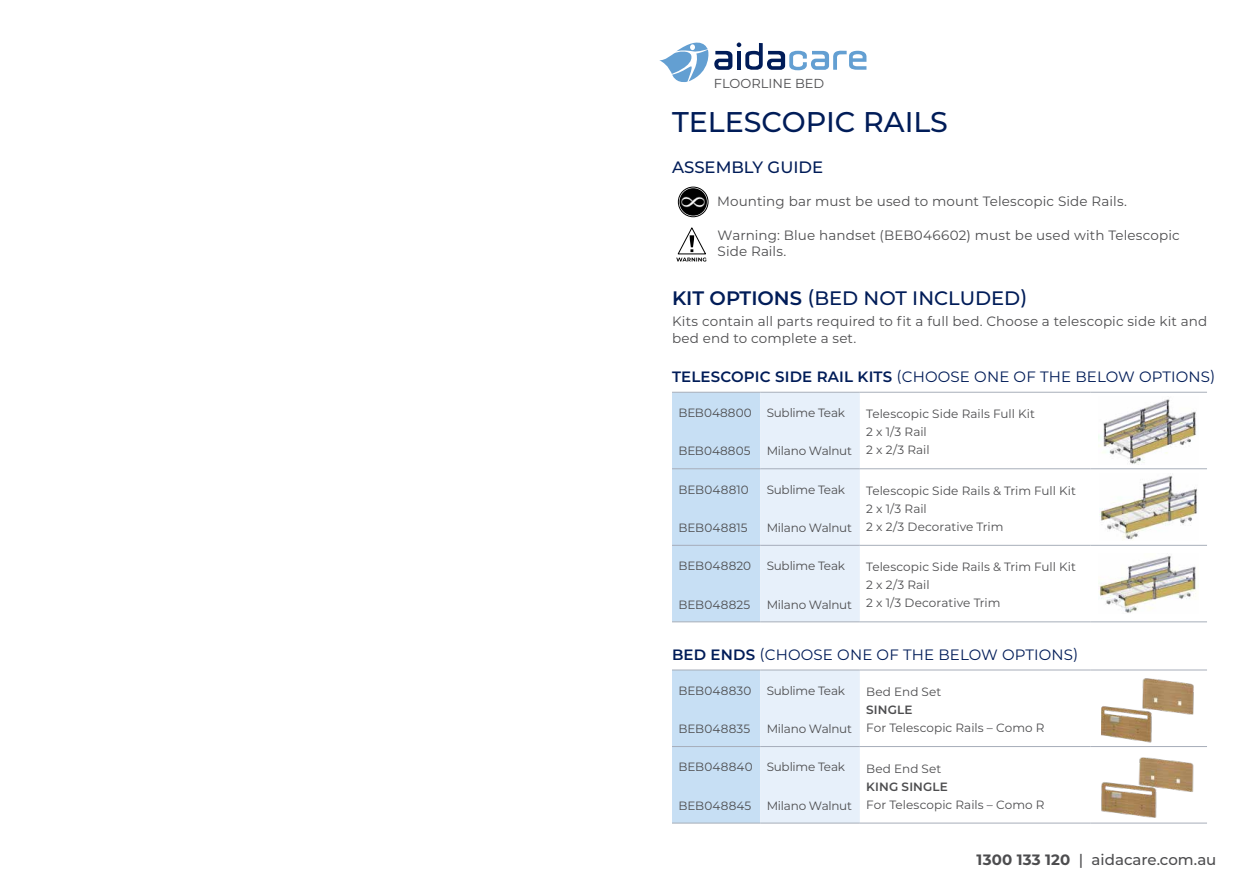
<style>
.page{position:relative;width:1259px;height:893px;background:#fff}
.page>*{position:absolute;margin:0;border:0;box-sizing:border-box;transform-origin:0 0}
.t1{font:500 28.5px "Montserrat";color:#001c58}
.t2{font:500 19.5px "Montserrat";color:#001c58}
.t3{font:500 16.5px "Montserrat";color:#001c58}
.t4{font:15px "Montserrat";letter-spacing:.01em;color:#001c58}
.t5{font:500 15px "Montserrat";color:#4d4d4f}
.t6{font:13.5px/16.5px "Montserrat";letter-spacing:.01em;color:#4d4d4f}
.t7{font:13.05px "Montserrat";color:#4d4d4f}
.t8{font:12px/18px "Montserrat";color:#4d4d4f}
.t9{font:12px "Montserrat";letter-spacing:-.02em;color:#4d4d4f}
.t10{font:600 12px "Montserrat";letter-spacing:.01em;color:#4d4d4f}
.s1{font-weight:600}
.s2{font-weight:700}
</style>
<div class="page">
<svg style="left:678px;top:187px;width:30px;height:30px"></svg>
<div style="left:678px;top:187px;width:30px;height:30px;border:1px solid #000;border-radius:50%"></div>
<svg style="left:679px;top:188px;width:28px;height:28px"></svg>
<img style="left:679px;top:191px;width:28px;height:22px">
<svg style="left:676px;top:227px;width:30px;height:35px"></svg>
<svg style="left:672px;top:393px;width:188px;height:229px;background:#d7e7f6"></svg>
<hr style="left:672px;top:392px;width:88px;height:1px;background:#a7aeb9">
<hr style="left:860px;top:392px;width:230px;height:1px;background:#a7aeb9">
<hr style="left:1090px;top:392px;width:117px;height:1px;background:#a7aeb9">
<hr style="left:860px;top:468px;width:230px;height:1px;background:#a7aeb9">
<hr style="left:1090px;top:468px;width:117px;height:1px;background:#a7aeb9">
<hr style="left:860px;top:545px;width:230px;height:1px;background:#a7aeb9">
<hr style="left:1090px;top:545px;width:117px;height:1px;background:#a7aeb9">
<hr style="left:672px;top:622px;width:88px;height:1px;background:#a7aeb9">
<hr style="left:860px;top:622px;width:230px;height:1px;background:#a7aeb9">
<hr style="left:1090px;top:622px;width:117px;height:1px;background:#a7aeb9">
<hr style="left:760px;top:392px;width:100px;height:1px;background:#a7aeb9">
<hr style="left:760px;top:622px;width:100px;height:1px;background:#a7aeb9">
<hr style="left:672px;top:468px;width:88px;height:1px;background:#a6adba">
<hr style="left:760px;top:468px;width:100px;height:1px;background:#a6adba">
<hr style="left:672px;top:545px;width:88px;height:1px;background:#a6adba">
<hr style="left:760px;top:545px;width:100px;height:1px;background:#a6adba">
<img style="left:1098px;top:399px;width:98px;height:66px">
<img style="left:1099px;top:475px;width:98px;height:65px">
<img style="left:1099px;top:553px;width:97px;height:60px">
<svg style="left:672px;top:671px;width:188px;height:152px;background:#d7e7f6"></svg>
<hr style="left:672px;top:746px;width:88px;height:1px;background:#a6adba">
<hr style="left:760px;top:746px;width:100px;height:1px;background:#a6adba">
<hr style="left:672px;top:670px;width:88px;height:1px;background:#a7aeb9">
<hr style="left:860px;top:670px;width:230px;height:1px;background:#a7aeb9">
<hr style="left:1090px;top:670px;width:117px;height:1px;background:#a7aeb9">
<hr style="left:860px;top:746px;width:230px;height:1px;background:#a7aeb9">
<hr style="left:1090px;top:746px;width:117px;height:1px;background:#a7aeb9">
<hr style="left:672px;top:823px;width:88px;height:1px;background:#a7aeb9">
<hr style="left:860px;top:823px;width:230px;height:1px;background:#a7aeb9">
<hr style="left:1090px;top:823px;width:117px;height:1px;background:#a7aeb9">
<hr style="left:760px;top:670px;width:100px;height:1px;background:#a7aeb9">
<hr style="left:760px;top:823px;width:100px;height:1px;background:#a7aeb9">
<img style="left:1102px;top:678px;width:92px;height:65px">
<img style="left:1101px;top:757px;width:93px;height:61px">
<svg style="left:659px;top:43px;width:207px;height:39px"></svg>
<p class="t7" style="left:714px;top:75px;width:112px">FLOORLINE BED</p>
<h1 class="t1" style="left:672px;top:102px;width:277px">TELESCOPIC RAILS</h1>
<h3 class="t3" style="left:672px;top:155px;width:153px">ASSEMBLY GUIDE</h3>
<p class="t6" style="left:717px;top:193px;width:411px">Mounting bar must be used to mount Telescopic Side Rails.</p>
<p class="t6" style="left:717px;top:226px;width:464px">Warning: Blue handset (BEB046602) must be used with Telescopic<br>Side Rails.</p>
<h2 class="t2" style="left:672px;top:285px;width:357px"><span class="s1">KIT OPTIONS</span> (BED NOT INCLUDED)</h2>
<p class="t6" style="left:672px;top:312px;width:537px">Kits contain all parts required to fit a full bed. Choose a telescopic side kit and bed end to complete a set.</p>
<p class="t4" style="left:672px;top:366px;width:545px"><span class="s1">TELESCOPIC SIDE RAIL KITS</span> (CHOOSE ONE OF THE BELOW OPTIONS)</p>
<p class="t8" style="left:678px;top:403px;width:168px">BEB048800 Sublime Teak</p>
<p class="t8" style="left:866px;top:405px;width:170px">Telescopic Side Rails Full Kit<br>2 x 1/3 Rail</p>
<p class="t8" style="left:678px;top:442px;width:74px">BEB048805</p>
<p class="t9" style="left:766px;top:443px;width:164px">Milano Walnut 2 x 2/3 Rail</p>
<p class="t8" style="left:678px;top:480px;width:72px">BEB048810</p>
<p class="t9" style="left:766px;top:481px;width:80px">Sublime Teak</p>
<p class="t8" style="left:866px;top:481px;width:211px">Telescopic Side Rails &amp; Trim Full Kit<br>2 x 1/3 Rail</p>
<p class="t8" style="left:678px;top:518px;width:71px">BEB048815</p>
<p class="t8" style="left:766px;top:517px;width:238px">Milano Walnut 2 x 2/3 Decorative Trim</p>
<p class="t8" style="left:678px;top:557px;width:74px">BEB048820</p>
<p class="t9" style="left:766px;top:558px;width:80px">Sublime Teak</p>
<p class="t8" style="left:866px;top:558px;width:211px">Telescopic Side Rails &amp; Trim Full Kit<br>2 x 2/3 Rail</p>
<p class="t8" style="left:678px;top:595px;width:73px">BEB048825</p>
<p class="t8" style="left:766px;top:594px;width:235px">Milano Walnut 2 x 1/3 Decorative Trim</p>
<p class="t4" style="left:672px;top:644px;width:408px"><span class="s1">BED ENDS</span> (CHOOSE ONE OF THE BELOW OPTIONS)</p>
<p class="t8" style="left:678px;top:681px;width:74px">BEB048830</p>
<p class="t9" style="left:766px;top:682px;width:80px">Sublime Teak</p>
<p class="t8" style="left:866px;top:682px;width:77px">Bed End Set</p>
<p class="t10" style="left:866px;top:701px;width:48px">SINGLE</p>
<p class="t8" style="left:678px;top:719px;width:73px">BEB048835</p>
<p class="t8" style="left:766px;top:718px;width:279px">Milano Walnut For Telescopic Rails – Como R</p>
<p class="t8" style="left:678px;top:758px;width:168px">BEB048840 Sublime Teak</p>
<p class="t8" style="left:866px;top:759px;width:77px">Bed End Set</p>
<p class="t10" style="left:866px;top:778px;width:83px">KING SINGLE</p>
<p class="t8" style="left:678px;top:796px;width:74px">BEB048845</p>
<p class="t8" style="left:766px;top:795px;width:279px">Milano Walnut For Telescopic Rails – Como R</p>
<p class="t5" style="left:976px;top:849px;width:241px"><span class="s2">1300 133 120</span> | aidacare.com.au</p>
</div>
